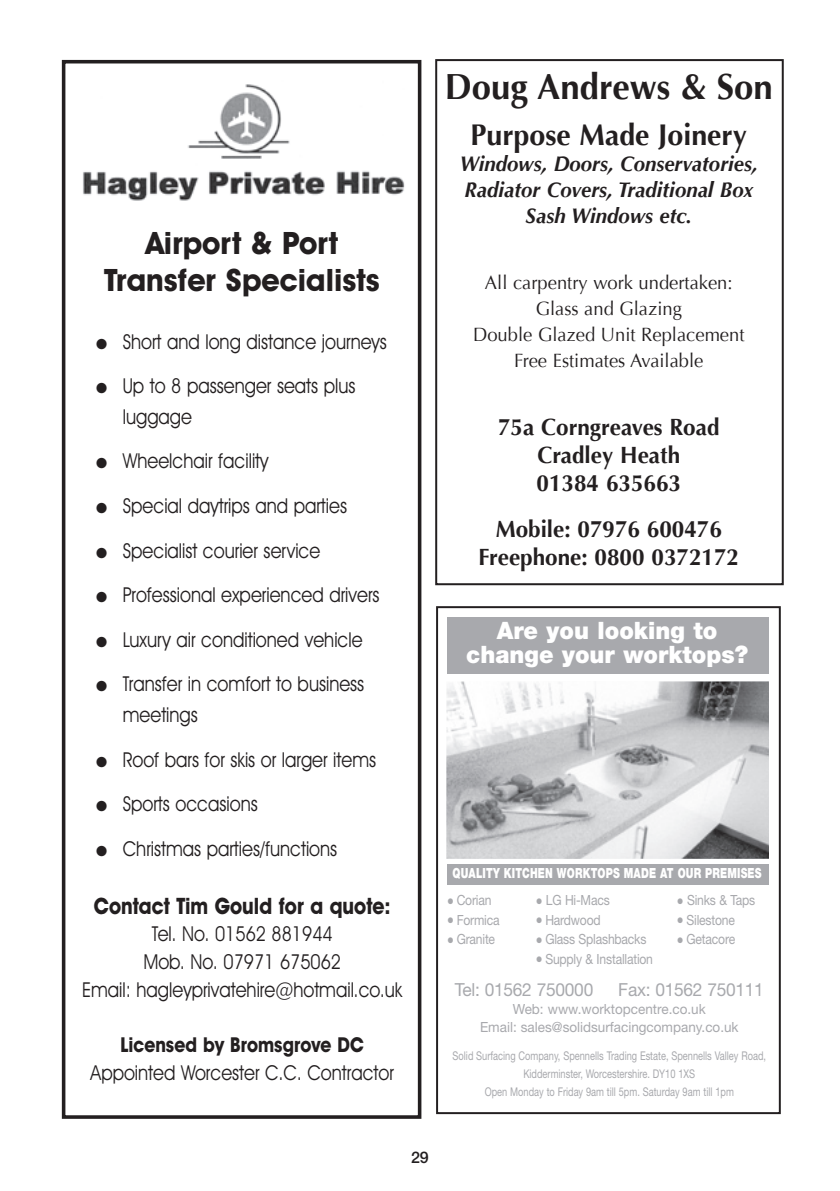
<style>
.page{position:relative;width:840px;height:1191px;background:#fff}
.page>*{position:absolute;margin:0;border:0;box-sizing:border-box;transform-origin:0 0}
.t1{font:700 36.2px "Optima";color:#231f20;scale:.96 1}
.t2{font:700 31px/37.2px "Avant Garde IT Cby BT";color:#231f20;text-align:center}
.t3{font:700 29.8px "Optima";color:#231f20;scale:.96 1}
.t4{font:900 24px/24px "Helvetica Neue";color:#fff;text-align:center;scale:.96 1}
.t5{font:700 23.4px/28px "Optima";color:#231f20;text-align:center;scale:.96 1}
.t6{font:700 22.8px "Avant Garde IT Cby BT";color:#231f20;scale:.87 1}
.t7{font:italic 700 21.4px/26px "Optima";color:#231f20;text-align:center;scale:.96 1}
.t8{font:20.6px/30.6px "Avant Garde IT Cby BT";color:#231f20;scale:.87 1}
.t9{font:700 20.6px "Avant Garde IT Cby BT";color:#231f20;scale:.87 1}
.t10{font:19.2px/26px "Optima";color:#231f20;text-align:center;scale:.96 1}
.t11{font:18px "Helvetica Neue";letter-spacing:-.015em;color:#a8a9ad;scale:.96 1}
.t12{font:500 16px "Helvetica Neue";color:#231f20}
.t13{font:14px "Helvetica Neue";letter-spacing:-.015em;color:#a8a9ad;scale:.87 1}
.t14{font:14px/18px "Helvetica Neue";letter-spacing:-.015em;color:#a8a9ad;text-align:center;scale:.96 1}
.t15{font:900 14px "Helvetica Neue";letter-spacing:.015em;color:#fff;scale:.72 1}
.t16{font:12px/18px "Helvetica Neue";color:#a8a9ad;text-align:center;scale:.77 1}
</style>
<div class="page">
<div style="left:62px;top:60px;width:359px;height:1058px;border:4px solid #231f20"></div>
<div style="left:435px;top:59px;width:348px;height:526px;border:2px solid #231f20"></div>
<div style="left:436px;top:606px;width:344px;height:508px;border:2px solid #231f20"></div>
<div style="left:447px;top:617px;width:321px;height:56px;background:#a8a9ad"></div>
<div style="left:446px;top:864px;width:322px;height:21px;background:#a8a9ad"></div>
<img style="left:446px;top:682px;width:322px;height:176px">
<img style="left:83px;top:84px;width:322px;height:117px">
<h2 class="t2" style="left:104px;top:224px;width:277px">Airport &amp; Port<br>Transfer Specialists</h2>
<p class="t8" style="left:96px;top:326px;width:335px">● Short and long distance journeys</p>
<p class="t8" style="left:123px;top:370px;width:269px;text-indent:-27px">● Up to 8 passenger seats plus luggage</p>
<p class="t8" style="left:96px;top:445px;width:199px">● Wheelchair facility</p>
<p class="t8" style="left:96px;top:490px;width:290px">● Special daytrips and parties</p>
<p class="t8" style="left:96px;top:535px;width:259px">● Specialist courier service</p>
<p class="t8" style="left:96px;top:579px;width:327px">● Professional experienced drivers</p>
<p class="t8" style="left:96px;top:624px;width:308px">● Luxury air conditioned vehicle</p>
<p class="t8" style="left:123px;top:668px;width:279px;text-indent:-27px">● Transfer in comfort to business meetings</p>
<p class="t8" style="left:96px;top:744px;width:323px">● Roof bars for skis or larger items</p>
<p class="t8" style="left:96px;top:788px;width:187px">● Sports occasions</p>
<p class="t8" style="left:96px;top:833px;width:278px">● Christmas parties/functions</p>
<p class="t6" style="left:94px;top:891px;width:343px">Contact Tim Gould for a quote:</p>
<p class="t8" style="left:82px;top:920px;width:369px;line-height:27.6px;text-align:center">Tel. No. 01562 881944<br>Mob. No. 07971 675062<br>Email: hagleyprivatehire@hotmail.co.uk</p>
<p class="t9" style="left:120px;top:1032px;width:281px">Licensed by Bromsgrove DC</p>
<p class="t8" style="left:90px;top:1057px;width:350px">Appointed Worcester C.C. Contractor</p>
<h1 class="t1" style="left:444px;top:66px;width:343px">Doug Andrews &amp; Son</h1>
<h3 class="t3" style="left:470px;top:117px;width:289px">Purpose Made Joinery</h3>
<p class="t7" style="left:459px;top:151px;width:312px">Windows, Doors, Conservatories,<br>Radiator Covers, Traditional Box<br>Sash Windows etc.</p>
<p class="t10" style="left:473px;top:270px;width:284px">All carpentry work undertaken:<br>Glass and Glazing<br>Double Glazed Unit Replacement<br>Free Estimates Available</p>
<p class="t5" style="left:498px;top:413px;width:232px">75a Corngreaves Road<br>Cradley Heath<br>01384 635663</p>
<p class="t5" style="left:478px;top:515px;width:272px">Mobile: 07976 600476<br>Freephone: 0800 0372172</p>
<p class="t4" style="left:466px;top:618px;width:295px">Are you looking to change your worktops?</p>
<p class="t15" style="left:452px;top:864px;width:22px">quality</p>
<p class="t15" style="left:503px;top:864px;width:11px">kitchen</p>
<p class="t15" style="left:556px;top:864px;width:12px">worktops</p>
<p class="t15" style="left:623px;top:864px;width:193px">MADE AT OUR PREMISES</p>
<p class="t13" style="left:447px;top:892px;width:52px">● Corian</p>
<p class="t13" style="left:536px;top:892px;width:86px">● LG Hi-Macs</p>
<p class="t13" style="left:677px;top:892px;width:91px">● Sinks &amp; Taps</p>
<p class="t13" style="left:447px;top:911px;width:61px">● Formica</p>
<p class="t13" style="left:536px;top:911px;width:75px">● Hardwood</p>
<p class="t13" style="left:677px;top:911px;width:67px">● Silestone</p>
<p class="t13" style="left:447px;top:931px;width:56px">● Granite</p>
<p class="t13" style="left:536px;top:931px;width:128px">● Glass Splashbacks</p>
<p class="t13" style="left:677px;top:931px;width:68px">● Getacore</p>
<p class="t13" style="left:536px;top:950px;width:135px">● Supply &amp; Installation</p>
<p class="t11" style="left:454px;top:979px;width:146px">Tel: 01562 750000</p>
<p class="t11" style="left:618px;top:979px;width:153px">Fax: 01562 750111</p>
<p class="t14" style="left:479px;top:1000px;width:271px">Web: www.worktopcentre.co.uk<br>Email: sales@solidsurfacingcompany.co.uk</p>
<p class="t16" style="left:452px;top:1047px;width:408px">Solid Surfacing Company, Spennells Trading Estate, Spennells Valley Road,<br>Kidderminster, Worcestershire. DY10 1XS<br>Open Monday to Friday 9am till 5pm. Saturday 9am till 1pm</p>
<p class="t12" style="left:411px;top:1147px;width:19px">29</p>
</div>
